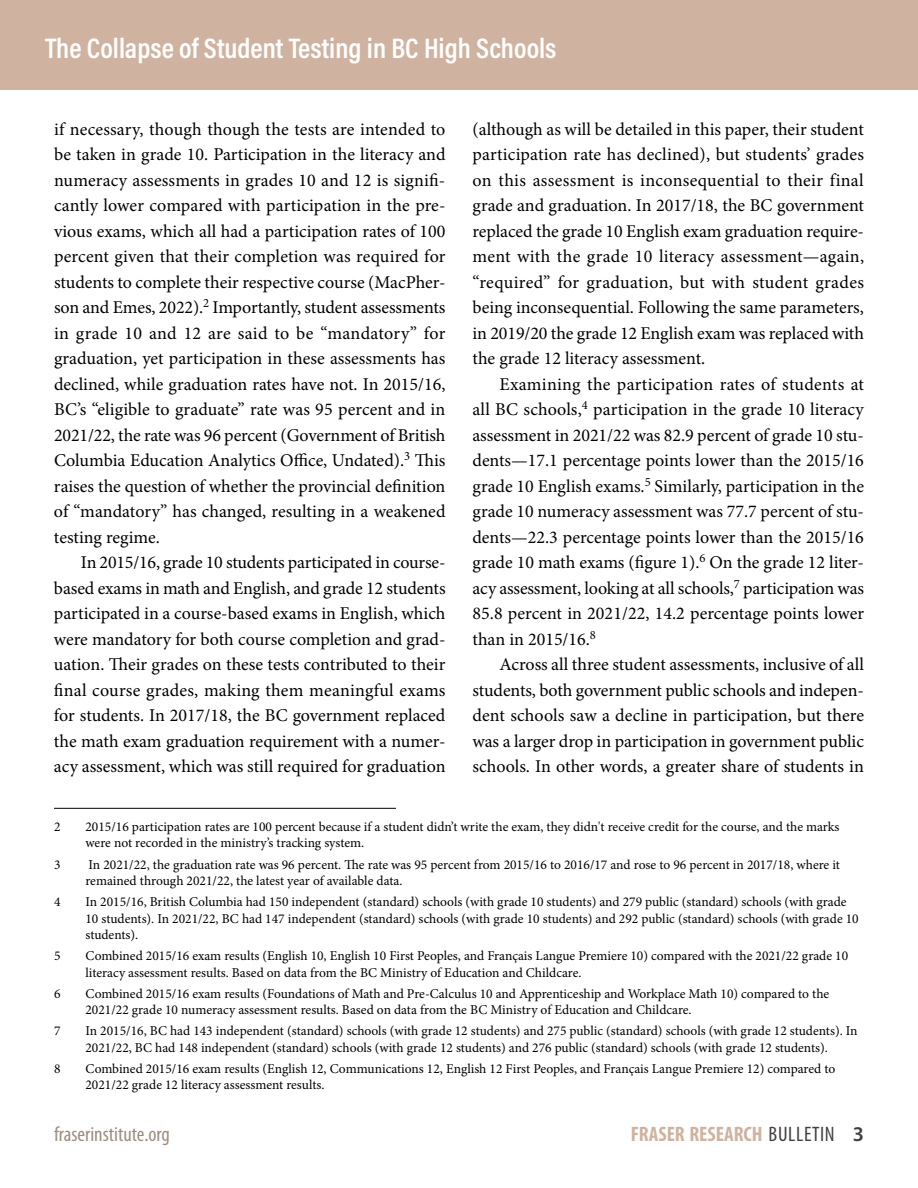
<style>
.page{position:relative;width:918px;height:1188px;background:#fff}
.page>*{position:absolute;margin:0;border:0;box-sizing:border-box;transform-origin:0 0}
.t1{font:600 28.5px "Acumin Pro Cond";color:#fff}
.t2{font:700 condensed 21px "Myriad Pro";color:#cfb3a0}
.t3{font:condensed 21px "Myriad Pro";color:#9e8e80}
.t4{font:18px/25.5px "Minion Pro";color:#000;text-align:justify}
.t5{font:13.5px/16.5px "Minion Pro";color:#000}
.s1{font-weight:400;color:#443f3e}
.s2{font-weight:600;font-stretch:normal;color:#443f3e}
</style>
<div class="page">
<div style="left:0;top:0;width:918px;height:90px;background:#cfb3a0"></div>
<hr style="left:54px;top:808px;width:342px;height:1px;background:#000">
<h1 class="t1" style="left:45px;top:29px;width:513px">The Collapse of Student Testing in BC High Schools</h1>
<p class="t4" style="left:54px;top:116px;width:393px">if necessary, though though the tests are intended to be taken in grade 10. Participation in the literacy and numeracy assessments in grades 10 and 12 is signifi&shy;cantly lower compared with participation in the pre&shy;vious exams, which all had a participation rates of 100 percent given that their completion was required for students to complete their respective course (MacPher&shy;son and Emes, 2022).<sup>2</sup> Importantly, student assessments in grade 10 and 12 are said to be “mandatory” for graduation, yet participation in these assessments has declined, while graduation rates have not. In 2015/16, BC’s “eligible to graduate” rate was 95 percent and in 2021/22, the rate was 96 percent (Government of British Columbia Education Analytics Office, Undated).<sup>3</sup> This raises the question of whether the provincial definition of “mandatory” has changed, resulting in a weakened testing regime.</p>
<p class="t4" style="left:54px;top:550px;width:393px;text-indent:27px">In 2015/16, grade 10 students participated in course&shy;based exams in math and English, and grade 12 students participated in a course-based exams in English, which were mandatory for both course completion and grad&shy;uation. Their grades on these tests contributed to their final course grades, making them meaningful exams for students. In 2017/18, the BC government replaced the math exam graduation requirement with a numer&shy;acy assessment, which was still required for graduation</p>
<p class="t4" style="left:472px;top:116px;width:393px">(although as will be detailed in this paper, their student participation rate has declined), but students’ grades on this assessment is inconsequential to their final grade and graduation. In 2017/18, the BC government replaced the grade 10 English exam graduation require&shy;ment with the grade 10 literacy assessment—again, “required” for graduation, but with student grades being inconsequential. Following the same parameters, in 2019/20 the grade 12 English exam was replaced with the grade 12 literacy assessment.</p>
<p class="t4" style="left:472px;top:371px;width:393px;text-indent:27px">Examining the participation rates of students at all BC schools,<sup>4</sup> participation in the grade 10 literacy assessment in 2021/22 was 82.9 percent of grade 10 stu&shy;dents—17.1 percentage points lower than the 2015/16 grade 10 English exams.<sup>5</sup> Similarly, participation in the grade 10 numeracy assessment was 77.7 percent of stu&shy;dents—22.3 percentage points lower than the 2015/16 grade 10 math exams (figure 1).<sup>6</sup> On the grade 12 liter&shy;acy assessment, looking at all schools,<sup>7</sup> participation was 85.8 percent in 2021/22, 14.2 percentage points lower than in 2015/16.<sup>8</sup></p>
<p class="t4" style="left:472px;top:652px;width:393px;text-indent:27px">Across all three student assessments, inclusive of all students, both government public schools and indepen&shy;dent schools saw a decline in participation, but there was a larger drop in participation in government public schools. In other words, a greater share of students in</p>
<p class="t5" style="left:54px;top:819px;width:8px">2</p>
<p class="t5" style="left:85px;top:819px;width:756px">2015/16 participation rates are 100 percent because if a student didn’t write the exam, they didn't receive credit for the course, and the marks were not recorded in the ministry’s tracking system.</p>
<p class="t5" style="left:54px;top:856px;width:8px">3</p>
<p class="t5" style="left:85px;top:856px;width:756px">In 2021/22, the graduation rate was 96 percent. The rate was 95 percent from 2015/16 to 2016/17 and rose to 96 percent in 2017/18, where it remained through 2021/22, the latest year of available data.</p>
<p class="t5" style="left:54px;top:894px;width:8px">4</p>
<p class="t5" style="left:85px;top:894px;width:775px">In 2015/16, British Columbia had 150 independent (standard) schools (with grade 10 students) and 279 public (standard) schools (with grade<br>10 students). In 2021/22, BC had 147 independent (standard) schools (with grade 10 students) and 292 public (standard) schools (with grade 10 students).</p>
<p class="t5" style="left:54px;top:948px;width:8px">5</p>
<p class="t5" style="left:85px;top:948px;width:764px">Combined 2015/16 exam results (English 10, English 10 First Peoples, and Français Langue Premiere 10) compared with the 2021/22 grade 10 literacy assessment results. Based on data from the BC Ministry of Education and Childcare.</p>
<p class="t5" style="left:54px;top:985px;width:8px">6</p>
<p class="t5" style="left:85px;top:985px;width:745px">Combined 2015/16 exam results (Foundations of Math and Pre-Calculus 10 and Apprenticeship and Workplace Math 10) compared to the<br>2021/22 grade 10 numeracy assessment results. Based on data from the BC Ministry of Education and Childcare.</p>
<p class="t5" style="left:54px;top:1023px;width:8px">7</p>
<p class="t5" style="left:85px;top:1023px;width:774px">In 2015/16, BC had 143 independent (standard) schools (with grade 12 students) and 275 public (standard) schools (with grade 12 students). In<br>2021/22, BC had 148 independent (standard) schools (with grade 12 students) and 276 public (standard) schools (with grade 12 students).</p>
<p class="t5" style="left:54px;top:1060px;width:8px">8</p>
<p class="t5" style="left:85px;top:1060px;width:751px">Combined 2015/16 exam results (English 12, Communications 12, English 12 First Peoples, and Français Langue Premiere 12) compared to<br>2021/22 grade 12 literacy assessment results.</p>
<p class="t3" style="left:54px;top:1121px;width:117px">fraserinstitute.org</p>
<p class="t2" style="left:631px;top:1121px;width:235px">FRASER RESEARCH <span class="s1">BULLETIN</span> <span class="s2">3</span></p>
</div>
